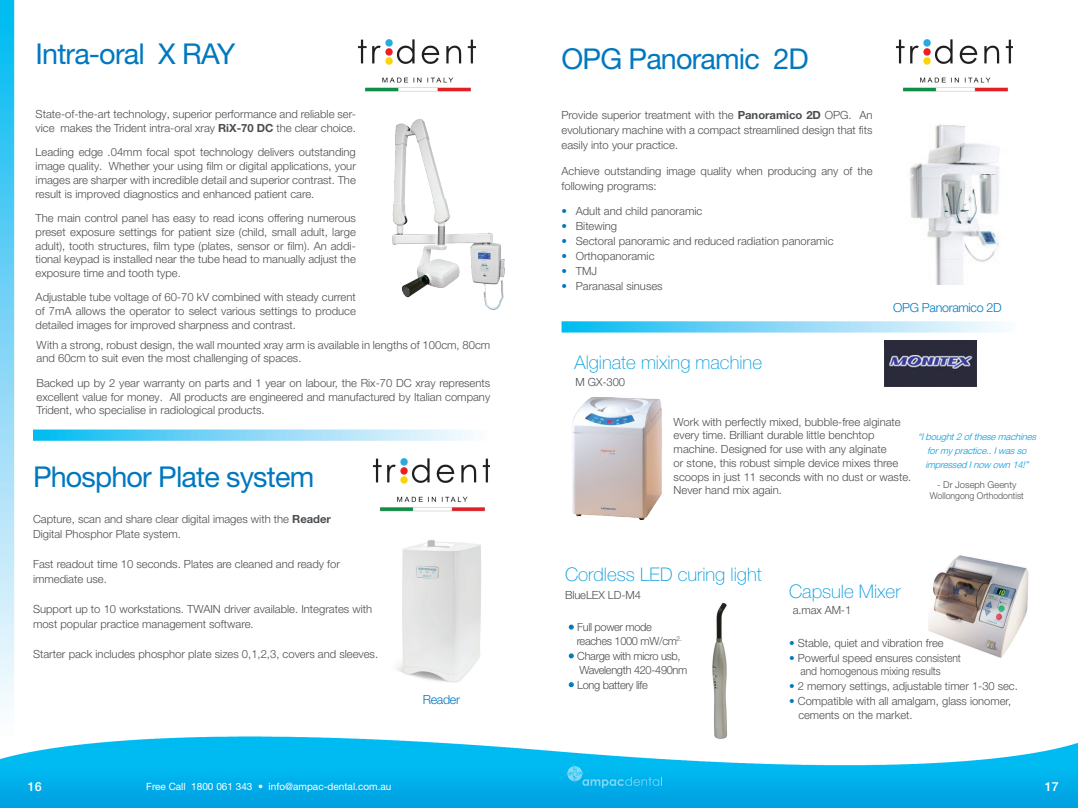
<style>
.page{position:relative;width:1078px;height:808px;background:#fff}
.page>*{position:absolute;margin:0;border:0;box-sizing:border-box;transform-origin:0 0}
.t1{font:28.75px "Helvetica Neue LT Pro";letter-spacing:-.03em;color:#0078c0}
.Headline_BIGGER{font:100 18.75px "Helvetica Neue LT Pro";color:#009bde}
.Subheadline_Smaller_2{font:300 12.5px "Helvetica Neue LT Pro";letter-spacing:-.025em;color:#0078c0}
.t2{font:500 12.5px "Helvetica Neue LT Pro";color:#fff}
.Subheadline_Smaller{font:300 11.25px/13.8px "Helvetica Neue LT Pro";color:#4a4d50}
.Headline_BIGGER-2{font:300 11.25px/13.8px "Helvetica Neue LT Pro";color:#4a4d50}
.Subheadline_Smaller-2{font:300 11.25px/13.8px "Helvetica Neue LT Pro";letter-spacing:-.03em;color:#4a4d50}
.Subheadline_Smaller-3{font:300 11.25px "Helvetica Neue LT Pro";color:#4a4d50;scale:.91 1}
.Subheadline_Smaller_2-2{font:10px "Helvetica Neue LT Pro";color:#fff}
.t3{font:italic 300 9.38px/13.8px "Helvetica Neue LT Pro";color:#009bde;text-align:center}
.t4{font:300 9.38px/10.6px "Helvetica Neue LT Pro";color:#4a4d50;text-align:center}
.s1{font-weight:700}
.s2{color:#0078c0}
</style>
<div class="page">
<img style="left:0;top:736px;width:1077px;height:72px">
<svg style="left:564px;top:764px;width:97px;height:24px;background:#14b9ee"></svg>
<svg style="left:0;top:0;width:14px;height:740px;background:#84d9f7"></svg>
<img style="left:358px;top:39px;width:117px;height:26px">
<img style="left:365px;top:77px;width:106px;height:15px">
<img style="left:392px;top:119px;width:113px;height:191px">
<svg style="left:33px;top:429px;width:440px;height:12px;background:#8bdbf7"></svg>
<img style="left:396px;top:540px;width:85px;height:143px">
<img style="left:373px;top:458px;width:116px;height:26px">
<img style="left:380px;top:496px;width:105px;height:16px">
<img style="left:896px;top:39px;width:116px;height:26px">
<img style="left:903px;top:77px;width:105px;height:15px">
<img style="left:910px;top:124px;width:89px;height:160px">
<svg style="left:561px;top:321px;width:441px;height:12px;background:#8cdbf7"></svg>
<img style="left:928px;top:555px;width:101px;height:103px">
<img style="left:884px;top:341px;width:91px;height:46px">
<img style="left:572px;top:397px;width:90px;height:123px">
<img style="left:683px;top:603px;width:63px;height:136px">
<p class="t1" style="left:36px;top:36px;width:201px">Intra-oral X RAY</p>
<p class="Subheadline_Smaller" style="left:36px;top:107px;width:322px">State-of-the-art technology, superior performance and reliable ser&shy;vice makes the Trident intra-oral xray <span class="s1">RiX-70 DC</span> the clear choice.</p>
<p class="Subheadline_Smaller" style="left:36px;top:145px;width:322px;text-align:justify">Leading edge .04mm focal spot technology delivers outstanding image quality. Whether your using film or digital applications, your images are sharper with incredible detail and superior contrast. The result is improved diagnostics and enhanced patient care.</p>
<p class="Subheadline_Smaller" style="left:36px;top:211px;width:322px;text-align:justify">The main control panel has easy to read icons offering numerous preset exposure settings for patient size (child, small adult, large adult), tooth structures, film type (plates, sensor or film). An addi&shy;tional keypad is installed near the tube head to manually adjust the exposure time and tooth type.</p>
<p class="Subheadline_Smaller" style="left:36px;top:290px;width:322px;text-align:justify">Adjustable tube voltage of 60-70 kV combined with steady current of 7mA allows the operator to select various settings to produce detailed images for improved sharpness and contrast.</p>
<p class="Subheadline_Smaller" style="left:37px;top:337px;width:455px">With a strong, robust design, the wall mounted xray arm is available in lengths of 100cm, 80cm and 60cm to suit even the most challenging of spaces.</p>
<p class="Subheadline_Smaller" style="left:37px;top:376px;width:455px;text-align:justify">Backed up by 2 year warranty on parts and 1 year on labour, the Rix-70 DC xray represents excellent value for money. All products are engineered and manufactured by Italian company Trident, who specialise in radiological products.</p>
<p class="t1" style="left:33px;top:459px;width:283px">Phosphor Plate system</p>
<p class="Subheadline_Smaller" style="left:33px;top:512px;width:299px">Capture, scan and share clear digital images with the <span class="s1">Reader</span></p>
<p class="Subheadline_Smaller" style="left:33px;top:527px;width:149px">Digital Phosphor Plate system.</p>
<p class="Subheadline_Smaller" style="left:33px;top:556px;width:308px;line-height:15px">Fast readout time 10 seconds. Plates are cleaned and ready for immediate use.</p>
<p class="Subheadline_Smaller" style="left:33px;top:601px;width:341px;line-height:15px">Support up to 10 workstations. TWAIN driver available. Integrates with most popular practice management software.</p>
<p class="Subheadline_Smaller" style="left:33px;top:647px;width:346px">Starter pack includes phosphor plate sizes 0,1,2,3, covers and sleeves.</p>
<p class="Subheadline_Smaller_2" style="left:422px;top:692px;width:39px">Reader</p>
<p class="t1" style="left:561px;top:41px;width:249px">OPG Panoramic 2D</p>
<p class="Subheadline_Smaller" style="left:561px;top:107px;width:312px;line-height:15px;text-align:justify">Provide superior treatment with the <span class="s1">Panoramico 2D</span> OPG. An evolutionary machine with a compact streamlined design that fits easily into your practice.</p>
<p class="Subheadline_Smaller" style="left:561px;top:163px;width:312px;line-height:15px">Achieve outstanding image quality when producing any of the following programs:</p>
<p class="Subheadline_Smaller" style="left:561px;top:204px;width:142px"><span class="s2">•</span> Adult and child panoramic</p>
<p class="Subheadline_Smaller" style="left:561px;top:219px;width:57px"><span class="s2">•</span> Bitewing</p>
<p class="Subheadline_Smaller" style="left:561px;top:234px;width:273px"><span class="s2">•</span> Sectoral panoramic and reduced radiation panoramic</p>
<p class="Subheadline_Smaller" style="left:561px;top:249px;width:94px"><span class="s2">•</span> Orthopanoramic</p>
<p class="Subheadline_Smaller" style="left:561px;top:264px;width:37px"><span class="s2">•</span> TMJ</p>
<p class="Subheadline_Smaller" style="left:561px;top:279px;width:103px"><span class="s2">•</span> Paranasal sinuses</p>
<p class="Headline_BIGGER" style="left:574px;top:351px;width:189px">Alginate mixing machine</p>
<p class="Subheadline_Smaller" style="left:575px;top:375px;width:51px">M GX-300</p>
<p class="Subheadline_Smaller_2" style="left:893px;top:300px;width:110px">OPG Panoramico 2D</p>
<p class="Headline_BIGGER-2" style="left:673px;top:414px;width:239px">Work with perfectly mixed, bubble-free alginate every time. Brilliant durable little benchtop machine. Designed for use with any alginate<br>or stone, this robust simple device mixes three scoops in just 11 seconds with no dust or waste.<br>Never hand mix again.</p>
<p class="t3" style="left:917px;top:430px;width:122px">“Ibought2ofthesemachines formy practice..Iwasso impressedInow own14!”</p>
<p class="t4" style="left:929px;top:480px;width:95px">- Dr Joseph Geenty<br>Wollongong Orthodontist</p>
<p class="Headline_BIGGER" style="left:565px;top:563px;width:198px">Cordless LED curing light</p>
<p class="Subheadline_Smaller-2" style="left:568px;top:620px;width:85px"><span class="s2">•</span> Full power mode</p>
<p class="Subheadline_Smaller-2" style="left:576px;top:634px;width:107px">reaches 1000 mW/cm<sup>2.</sup></p>
<p class="Subheadline_Smaller-2" style="left:579px;top:649px;width:109px;text-indent:-11px"><span class="s2">•</span> Charge with micro usb,<br>Wavelength 420-490nm</p>
<p class="Subheadline_Smaller-2" style="left:568px;top:677px;width:81px"><span class="s2">•</span> Long battery life</p>
<p class="Subheadline_Smaller" style="left:565px;top:588px;width:77px">BlueLEX LD-M4</p>
<p class="Headline_BIGGER" style="left:788px;top:580px;width:113px">Capsule Mixer</p>
<p class="Subheadline_Smaller" style="left:792px;top:603px;width:60px">a.max AM-1</p>
<p class="Subheadline_Smaller" style="left:788px;top:635px;width:156px"><span class="s2">•</span> Stable, quiet and vibration free</p>
<p class="Subheadline_Smaller" style="left:788px;top:650px;width:173px"><span class="s2">•</span> Powerful speed ensures consistent</p>
<p class="Subheadline_Smaller-3" style="left:800px;top:664px;width:156px">and homogenous mixing results</p>
<p class="Subheadline_Smaller" style="left:788px;top:679px;width:230px"><span class="s2">•</span> 2 memory settings, adjustable timer 1-30 sec.</p>
<p class="Subheadline_Smaller" style="left:798px;top:694px;width:214px;text-indent:-9px"><span class="s2">•</span> Compatible with all amalgam, glass ionomer, cements on the market.</p>
<p class="t2" style="left:28px;top:779px;width:15px">16</p>
<p class="Subheadline_Smaller_2-2" style="left:146px;top:780px;width:246px">Free Call 1800 061 343 • info@ampac-dental.com.au</p>
<p class="t2" style="left:1044px;top:779px;width:15px">17</p>
</div>
